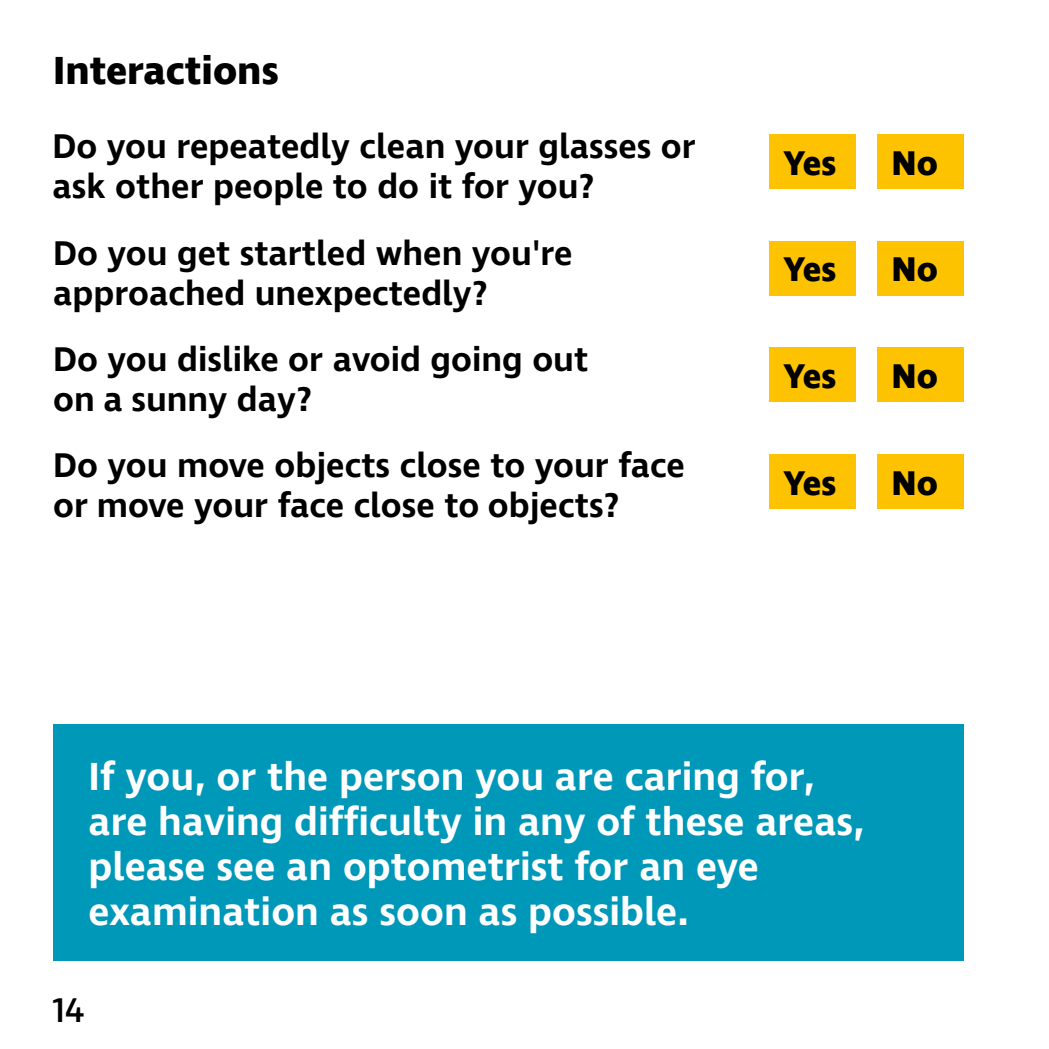
<style>
.page{position:relative;width:1049px;height:1049px;background:#fff}
.page>*{position:absolute;margin:0;border:0;box-sizing:border-box;transform-origin:0 0}
.h3___16pt{font:600 40px/45px "Ingra";color:#fff}
.t1{font:700 40px "Ingra";color:#000}
.P___Body{font:600 35px/40px "Ingra";color:#000}
.P___Body-2{font:700 35px "Ingra";letter-spacing:-.005em;color:#000}
.t2{font:500 35px "Ingra";color:#000}
</style>
<div class="page">
<div style="left:53px;top:724px;width:911px;height:237px;background:#0098b9"></div>
<div style="left:769px;top:241px;width:87px;height:55px;background:#fdc300"></div>
<div style="left:877px;top:241px;width:87px;height:55px;background:#fdc300"></div>
<div style="left:769px;top:347px;width:87px;height:55px;background:#fdc300"></div>
<div style="left:877px;top:347px;width:87px;height:55px;background:#fdc300"></div>
<div style="left:769px;top:454px;width:87px;height:55px;background:#fdc300"></div>
<div style="left:877px;top:454px;width:87px;height:55px;background:#fdc300"></div>
<div style="left:769px;top:134px;width:87px;height:55px;background:#fdc300"></div>
<div style="left:877px;top:134px;width:87px;height:55px;background:#fdc300"></div>
<p class="t1" style="left:53px;top:45px;width:227px">Interactions</p>
<p class="P___Body" style="left:52px;top:128px;width:645px">Do you repeatedly clean your glasses or ask other people to do it for you?</p>
<p class="P___Body" style="left:53px;top:234px;width:521px">Do you get startled when you're approached unexpectedly?</p>
<p class="P___Body" style="left:53px;top:341px;width:537px">Do you dislike or avoid going out on a sunny day?</p>
<p class="P___Body" style="left:53px;top:447px;width:633px">Do you move objects close to your face or move your face close to objects?</p>
<p class="P___Body-2" style="left:783px;top:141px;width:55px">Yes</p>
<p class="P___Body-2" style="left:891px;top:141px;width:48px">No</p>
<p class="P___Body-2" style="left:783px;top:247px;width:55px">Yes</p>
<p class="P___Body-2" style="left:891px;top:247px;width:48px">No</p>
<p class="P___Body-2" style="left:783px;top:354px;width:55px">Yes</p>
<p class="P___Body-2" style="left:891px;top:354px;width:48px">No</p>
<p class="P___Body-2" style="left:783px;top:461px;width:55px">Yes</p>
<p class="P___Body-2" style="left:891px;top:461px;width:48px">No</p>
<h3 class="h3___16pt" style="left:89px;top:756px;width:777px">If you, or the person you are caring for, are having difficulty in any of these areas, please see an optometrist for an eye examination as soon as possible.</h3>
<p class="t2" style="left:52px;top:989px;width:34px">14</p>
</div>
